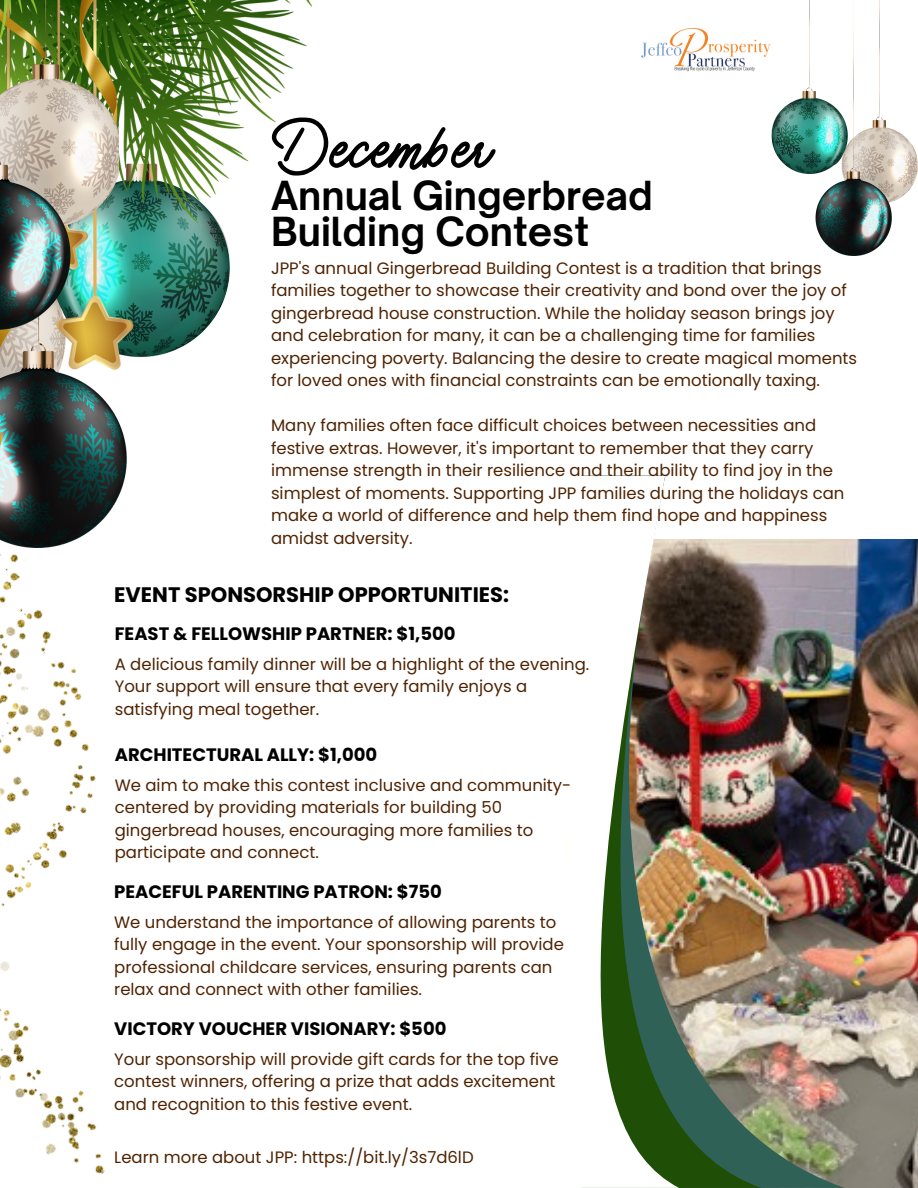
<style>
.page{position:relative;width:918px;height:1188px;background:#fff}
.page>*{position:absolute;margin:0;border:0;box-sizing:border-box;transform-origin:0 0}
.t1{font:72px "Vintage Rotter";color:#000}
.t2{font:700 38.4px/36px "Open Sauce One";color:#000}
.t3{font:700 21px "Poppins";color:#000}
.t4{font:700 18px "Poppins";color:#000}
.t5{font:16.5px/22.5px "Poppins";color:#4f2302}
</style>
<div class="page">
<img style="left:771px;top:0;width:147px;height:256px">
<img style="left:0;top:448px;width:127px;height:86px">
<img style="left:0;top:0;width:313px;height:448px">
<img style="left:0;top:0;width:119px;height:329px">
<img style="left:0;top:534px;width:105px;height:640px">
<img style="left:845px;top:540px;width:73px;height:648px">
<img style="left:761px;top:539px;width:84px;height:649px">
<img style="left:679px;top:539px;width:82px;height:649px">
<img style="left:581px;top:476px;width:98px;height:712px">
<img style="left:641px;top:17px;width:133px;height:61px">
<h4 class="t1" style="left:271px;top:102px;width:221px">December</h4>
<p class="t2" style="left:271px;top:178px;width:383px">Annual Gingerbread<br>Building Contest</p>
<h4 class="t5" style="left:271px;top:257px;width:588px">JPP's annual Gingerbread Building Contest is a tradition that brings families together to showcase their creativity and bond over the joy of gingerbread house construction. While the holiday season brings joy and celebration for many, it can be a challenging time for families experiencing poverty. Balancing the desire to create magical moments for loved ones with financial constraints can be emotionally taxing.</h4>
<p class="t5" style="left:271px;top:414px;width:575px">Many families often face difficult choices between necessities and festive extras. However, it's important to remember that they carry immense strength in their resilience and their ability to find joy in the simplest of moments. Supporting JPP families during the holidays can make a world of difference and help them find hope and happiness amidst adversity.</p>
<h1 class="t3" style="left:114px;top:580px;width:396px">EVENT SPONSORSHIP OPPORTUNITIES:</h1>
<h3 class="t4" style="left:115px;top:621px;width:342px">FEAST &amp; FELLOWSHIP PARTNER: $1,500</h3>
<p class="t5" style="left:115px;top:653px;width:476px">A delicious family dinner will be a highlight of the evening.<br>Your support will ensure that every family enjoys a satisfying meal together.</p>
<p class="t4" style="left:115px;top:742px;width:264px">ARCHITECTURAL ALLY: $1,000</p>
<h4 class="t5" style="left:115px;top:774px;width:458px">We aim to make this contest inclusive and community&shy;centered by providing materials for building 50 gingerbread houses, encouraging more families to participate and connect.</h4>
<p class="t4" style="left:114px;top:879px;width:329px">PEACEFUL PARENTING PATRON: $750</p>
<h4 class="t5" style="left:114px;top:911px;width:451px">We understand the importance of allowing parents to fully engage in the event. Your sponsorship will provide professional childcare services, ensuring parents can relax and connect with other families.</h4>
<p class="t4" style="left:114px;top:1016px;width:334px">VICTORY VOUCHER VISIONARY: $500</p>
<p class="t5" style="left:114px;top:1048px;width:446px">Your sponsorship will provide gift cards for the top five contest winners, offering a prize that adds excitement and recognition to this festive event.</p>
<p class="t5" style="left:114px;top:1146px;width:361px">Learn more about JPP: https://bit.ly/3s7d6lD</p>
</div>
